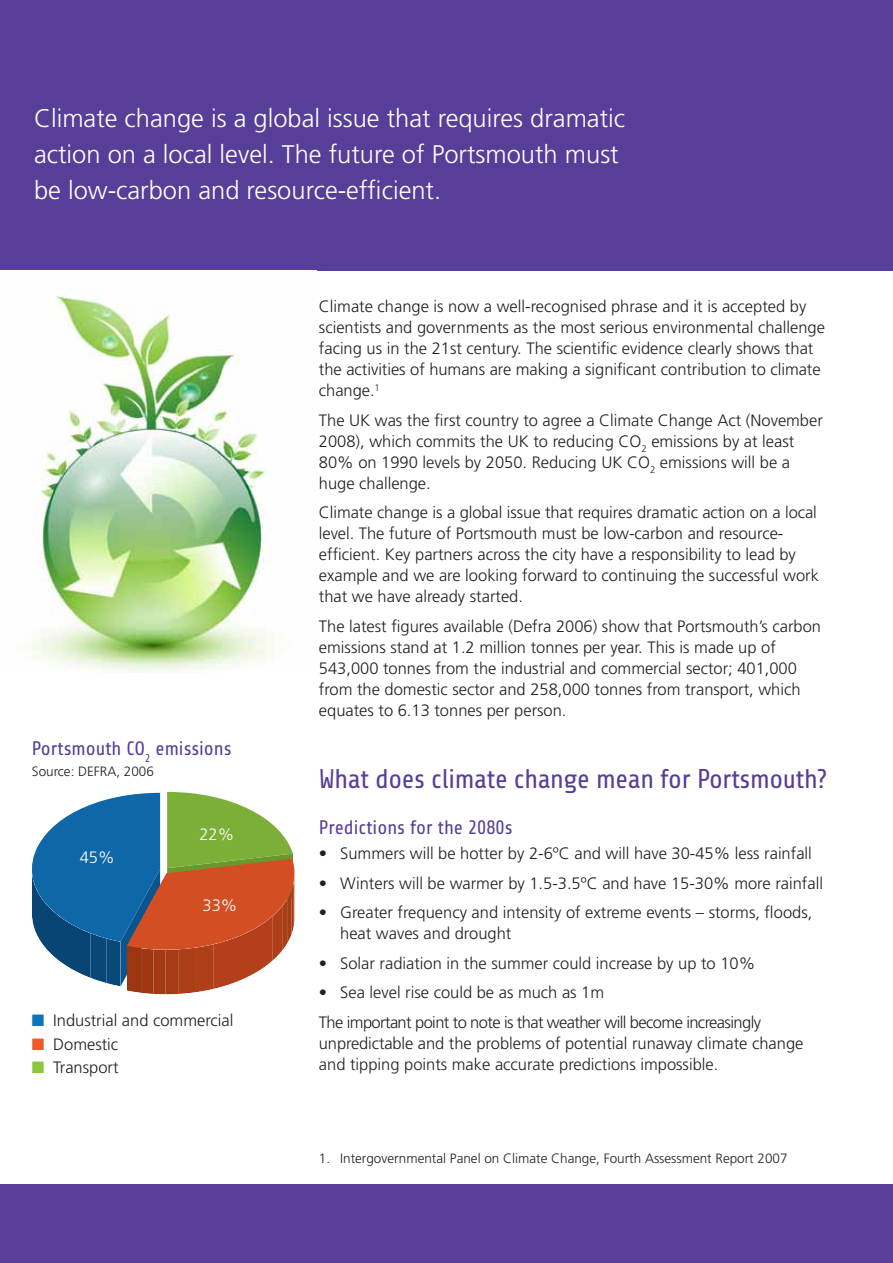
<style>
.page{position:relative;width:893px;height:1263px;background:#fff}
.page>*{position:absolute;margin:0;border:0;box-sizing:border-box;transform-origin:0 0}
.t1{font:27px "Share";letter-spacing:-.015em;color:#573e99}
.t2{font:300 25.5px/36px "Frutiger";color:#fff}
.t3{font:19.5px "Share";color:#573e99}
.t4{font:300 16.5px/21px "Frutiger";color:#231f20}
.t5{font:300 16.5px/29.5px "Frutiger";letter-spacing:-.035em;color:#231f20}
.t6{font:300 16.5px "Frutiger";color:#fff}
.t7{font:300 13.5px "Frutiger";color:#231f20}
.s1{color:#1074bc}
.s2{color:#f15929}
.s3{color:#8bc63e}
</style>
<div class="page">
<div style="left:0;top:1184px;width:893px;height:79px;background:#573e99"></div>
<div style="left:0;top:0;width:893px;height:270px;background:#573e99"></div>
<img style="left:32px;top:295px;width:242px;height:378px">
<svg style="left:32px;top:792px;width:263px;height:202px"></svg>
<h2 class="t2" style="left:34px;top:100px;width:593px">Climate change is a global issue that requires dramatic action on a local level. The future of Portsmouth must be low-carbon and resource-efficient.</h2>
<p class="t3" style="left:32px;top:738px;width:201px">Portsmouth CO<sub>2</sub> emissions</p>
<p class="t7" style="left:32px;top:764px;width:124px">Source: DEFRA, 2006</p>
<p class="t6" style="left:80px;top:848px;width:36px">45%</p>
<p class="t6" style="left:199px;top:825px;width:36px">22%</p>
<p class="t6" style="left:203px;top:896px;width:36px">33%</p>
<p class="t4" style="left:32px;top:1010px;width:203px"><span class="s1">■</span> Industrial and commercial</p>
<p class="t4" style="left:32px;top:1034px;width:88px"><span class="s2">■</span> Domestic</p>
<p class="t4" style="left:32px;top:1057px;width:88px"><span class="s3">■</span> Transport</p>
<p class="t4" style="left:319px;top:296px;width:508px">Climate change is now a well-recognised phrase and it is accepted by scientists and governments as the most serious environmental challenge facing us in the 21st century. The scientific evidence clearly shows that the activities of humans are making a significant contribution to climate change.<sup>1</sup></p>
<p class="t4" style="left:319px;top:410px;width:505px">The UK was the first country to agree a Climate Change Act (November 2008), which commits the UK to reducing CO<sub>2</sub> emissions by at least 80% on 1990 levels by 2050. Reducing UK CO<sub>2</sub> emissions will be a huge challenge.</p>
<p class="t4" style="left:319px;top:502px;width:501px">Climate change is a global issue that requires dramatic action on a local level. The future of Portsmouth must be low-carbon and resource&shy;efficient. Key partners across the city have a responsibility to lead by example and we are looking forward to continuing the successful work that we have already started.</p>
<p class="t4" style="left:319px;top:616px;width:504px">The latest figures available (Defra 2006) show that Portsmouth’s carbon emissions stand at 1.2 million tonnes per year. This is made up of 543,000 tonnes from the industrial and commercial sector; 401,000 from the domestic sector and 258,000 tonnes from transport, which equates to 6.13 tonnes per person.</p>
<h1 class="t1" style="left:319px;top:764px;width:510px">What does climate change mean for Portsmouth?</h1>
<p class="t3" style="left:319px;top:817px;width:195px">Predictions for the 2080s</p>
<p class="t4" style="left:319px;top:843px;width:494px">• Summers will be hotter by 2-6ºC and will have 30-45% less rainfall</p>
<p class="t4" style="left:319px;top:873px;width:506px">• Winters will be warmer by 1.5-3.5ºC and have 15-30% more rainfall</p>
<p class="t4" style="left:340px;top:902px;width:474px;text-indent:-21px">• Greater frequency and intensity of extreme events – storms, floods, heat waves and drought</p>
<p class="t4" style="left:319px;top:953px;width:438px">• Solar radiation in the summer could increase by up to 10%</p>
<p class="t5" style="left:319px;top:978px;width:444px">• Sea level rise could be as much as 1m<br>The important point to note is that weather will become increasingly</p>
<p class="t4" style="left:319px;top:1033px;width:486px">unpredictable and the problems of potential runaway climate change and tipping points make accurate predictions impossible.</p>
<p class="t7" style="left:319px;top:1151px;width:470px">1. Intergovernmental Panel on Climate Change, Fourth Assessment Report 2007</p>
</div>
